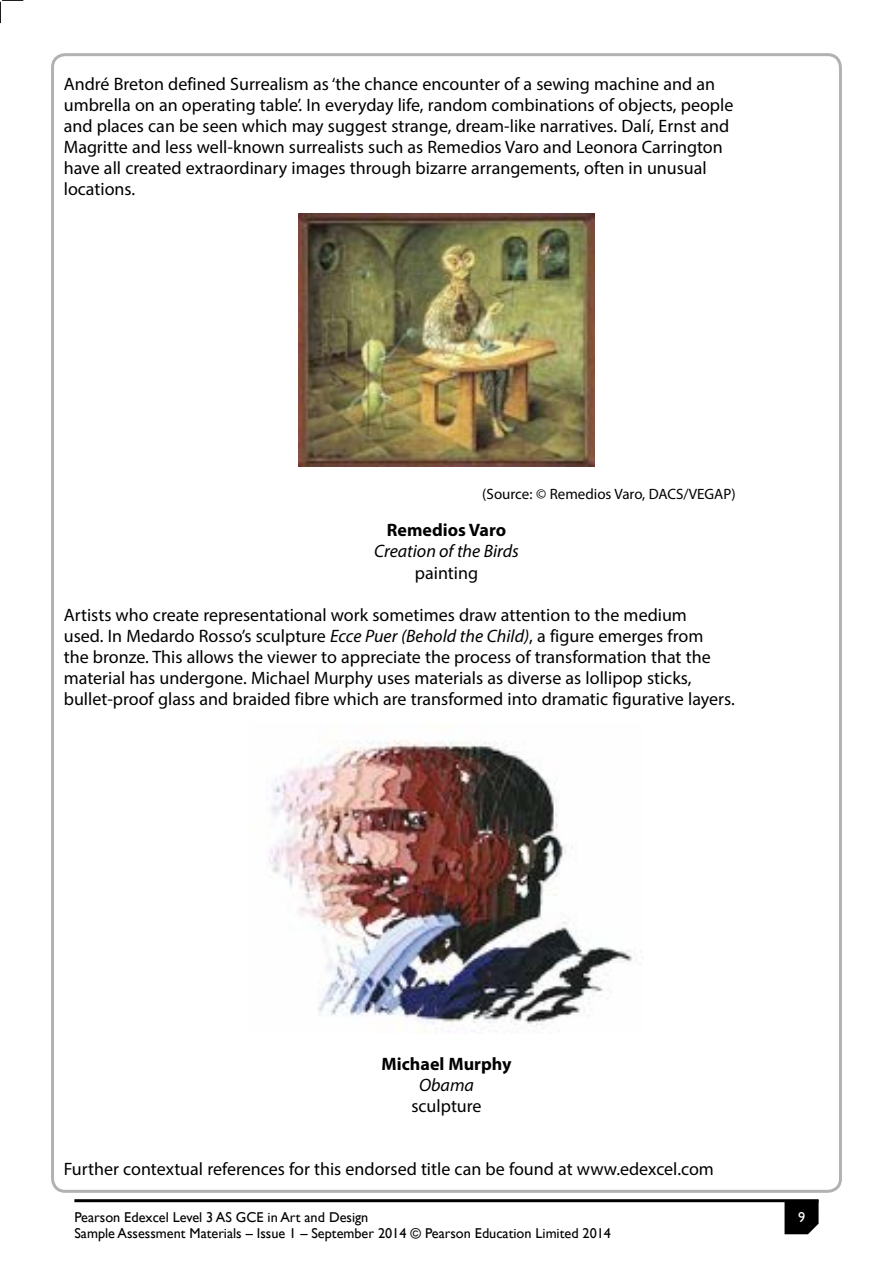
<style>
.page{position:relative;width:893px;height:1263px;background:#fff}
.page>*{position:absolute;margin:0;border:0;box-sizing:border-box;transform-origin:0 0}
.t1{font:18px/21px "Myriad Pro";color:#000}
.t2{font:700 18px "Myriad Pro";color:#000}
.t3{font:italic 18px "Myriad Pro";color:#000}
.t4{font:15px "Myriad Pro";color:#000}
.t5{font:14.25px/16.5px "Gill Sans";color:#000}
.t6{font:14.25px "Gill Sans";color:#fff}
.s1{font-style:italic}
</style>
<div class="page">
<svg style="left:784px;top:1202px;width:35px;height:32px"></svg>
<hr style="left:74px;top:1199px;width:745px;height:3px;background:#000">
<svg style="left:0;top:0;width:23px;height:23px"></svg>
<img style="left:298px;top:214px;width:297px;height:252px">
<img style="left:268px;top:740px;width:373px;height:294px">
<p class="t1" style="left:64px;top:73px;width:671px">André Breton defined Surrealism as ‘the chance encounter of a sewing machine and an umbrella on an operating table’. In everyday life, random combinations of objects, people and places can be seen which may suggest strange, dream-like narratives. Dalí, Ernst and Magritte and less well-known surrealists such as Remedios Varo and Leonora Carrington have all created extraordinary images through bizarre arrangements, often in unusual locations.</p>
<p class="t4" style="left:482px;top:485px;width:255px">(Source: © Remedios Varo, DACS/VEGAP)</p>
<p class="t2" style="left:387px;top:518px;width:121px">Remedios Varo</p>
<p class="t3" style="left:374px;top:540px;width:146px">Creation of the Birds</p>
<p class="t1" style="left:415px;top:562px;width:65px">painting</p>
<p class="t1" style="left:64px;top:604px;width:672px">Artists who create representational work sometimes draw attention to the medium<br>used. In Medardo Rosso’s sculpture <span class="s1">Ecce Puer (Behold the Child)</span>, a figure emerges from<br>the bronze. This allows the viewer to appreciate the process of transformation that the material has undergone. Michael Murphy uses materials as diverse as lollipop sticks, bullet-proof glass and braided fibre which are transformed into dramatic figurative layers.</p>
<p class="t2" style="left:382px;top:1052px;width:131px">Michael Murphy</p>
<p class="t3" style="left:419px;top:1074px;width:56px">Obama</p>
<p class="t1" style="left:411px;top:1095px;width:72px">sculpture</p>
<p class="t1" style="left:64px;top:1158px;width:652px">Further contextual references for this endorsed title can be found at www.edexcel.com</p>
<p class="t5" style="left:74px;top:1209px;width:538px">Pearson Edexcel Level 3 AS GCE in Art and Design<br>Sample Assessment Materials – Issue 1 – September 2014 © Pearson Education Limited 2014</p>
<p class="t6" style="left:798px;top:1208px;width:9px">9</p>
<p class="t1" style="left:55px;top:1208px;width:68px">S47540A</p>
</div>
